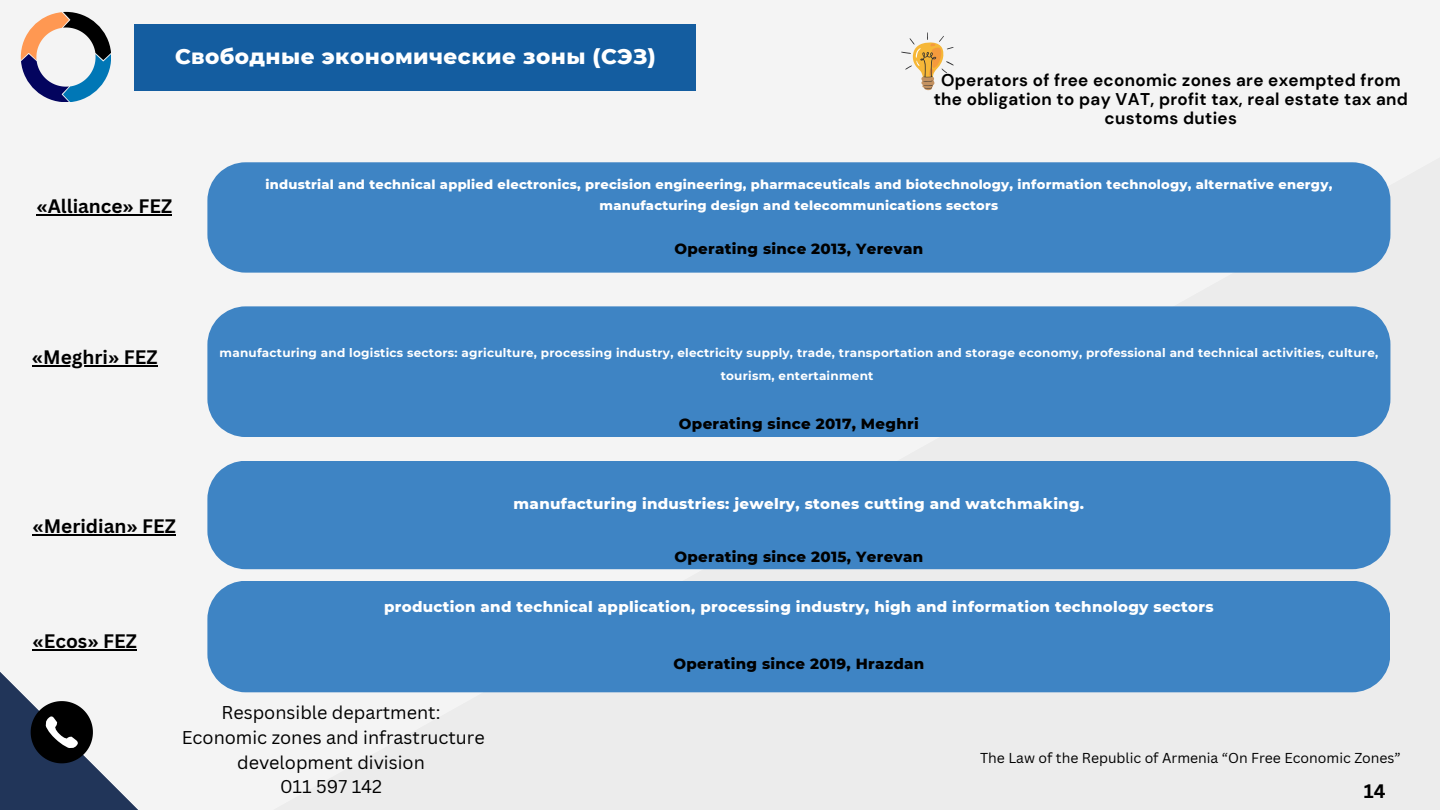
<style>
.page{position:relative;width:1440px;height:810px;background:#f4f4f4}
.page>*{position:absolute;margin:0;border:0;box-sizing:border-box;transform-origin:0 0}
.t1{font:800 21.6px "Montserrat";letter-spacing:.02em;color:#fff}
.t2{font:700 19px "Canva Sans";color:#000}
.t3{font:18px/24.8px "Canva Sans";color:#000;text-align:center}
.t4{font:700 17px/18.8px "DM Sans";letter-spacing:.02em;color:#000;text-align:center}
.t5{font:800 15px "Montserrat";letter-spacing:.02em;color:#fff}
.t6{font:800 15px "Montserrat";letter-spacing:.02em;color:#000}
.t7{font:14px "Canva Sans";color:#000}
.t8{font:800 13px/21px "Montserrat";letter-spacing:.02em;color:#fff;text-align:center}
.t9{font:700 12px/22.5px "Montserrat";letter-spacing:.02em;color:#fff;text-align:center}
</style>
<div class="page">
<svg style="left:0;top:649px;width:138px;height:161px"></svg>
<div style="left:207px;top:162px;width:1183px;height:111px;background:#3e84c4"></div>
<div style="left:207px;top:461px;width:1183px;height:108px;background:#3e84c4"></div>
<div style="left:207px;top:581px;width:1183px;height:111px;background:#3e84c4"></div>
<svg style="left:31px;top:701px;width:62px;height:62px"></svg>
<hr style="left:32px;top:534px;width:144px;height:2px;background:#000">
<hr style="left:32px;top:650px;width:105px;height:1px;background:#000">
<div style="left:135px;top:24px;width:561px;height:66px;background:#145da0"></div>
<svg style="left:21px;top:12px;width:90px;height:90px"></svg>
<svg style="left:901px;top:32px;width:53px;height:58px"></svg>
<hr style="left:36px;top:214px;width:136px;height:2px;background:#000">
<div style="left:207px;top:306px;width:1183px;height:131px;background:#3e84c4"></div>
<hr style="left:32px;top:365px;width:126px;height:2px;background:#000">
<h5 class="t1" style="left:175px;top:43px;width:482px">Свободные экономические зоны (СЭЗ)</h5>
<h3 class="t4" style="left:934px;top:71px;width:476px">Operators of free economic zones are exempted from the obligation to pay VAT, profit tax, real estate tax and customs duties</h3>
<h6 class="t2" style="left:36px;top:192px;width:137px">«Alliance» FEZ</h6>
<h1 class="t8" style="left:265px;top:174px;width:1068px">industrial and technical applied electronics, precision engineering, pharmaceuticals and biotechnology, information technology, alternative energy, manufacturing design and telecommunications sectors</h1>
<p class="t6" style="left:674px;top:239px;width:250px">Operating since 2013, Yerevan</p>
<h2 class="t2" style="left:32px;top:343px;width:127px">«Meghri» FEZ</h2>
<p class="t9" style="left:220px;top:342px;width:1160px">manufacturing and logistics sectors: agriculture, processing industry, electricity supply, trade, transportation and storage economy, professional and technical activities, culture, tourism, entertainment</p>
<p class="t6" style="left:679px;top:415px;width:241px">Operating since 2017, Meghri</p>
<h5 class="t2" style="left:32px;top:512px;width:145px">«Meridian» FEZ</h5>
<h5 class="t2" style="left:32px;top:628px;width:106px">«Ecos» FEZ</h5>
<h4 class="t5" style="left:514px;top:495px;width:572px">manufacturing industries: jewelry, stones cutting and watchmaking.</h4>
<p class="t6" style="left:674px;top:547px;width:250px">Operating since 2015, Yerevan</p>
<h5 class="t5" style="left:384px;top:598px;width:831px">production and technical application, processing industry, high and information technology sectors</h5>
<p class="t6" style="left:673px;top:655px;width:252px">Operating since 2019, Hrazdan</p>
<h5 class="t3" style="left:182px;top:700px;width:304px">Responsible department:<br>Economic zones and infrastructure development division<br>011 597 142</h5>
<h5 class="t7" style="left:980px;top:748px;width:422px">The Law of the Republic of Armenia “On Free Economic Zones”</h5>
<h2 class="t2" style="left:1364px;top:777px;width:23px">14</h2>
</div>
